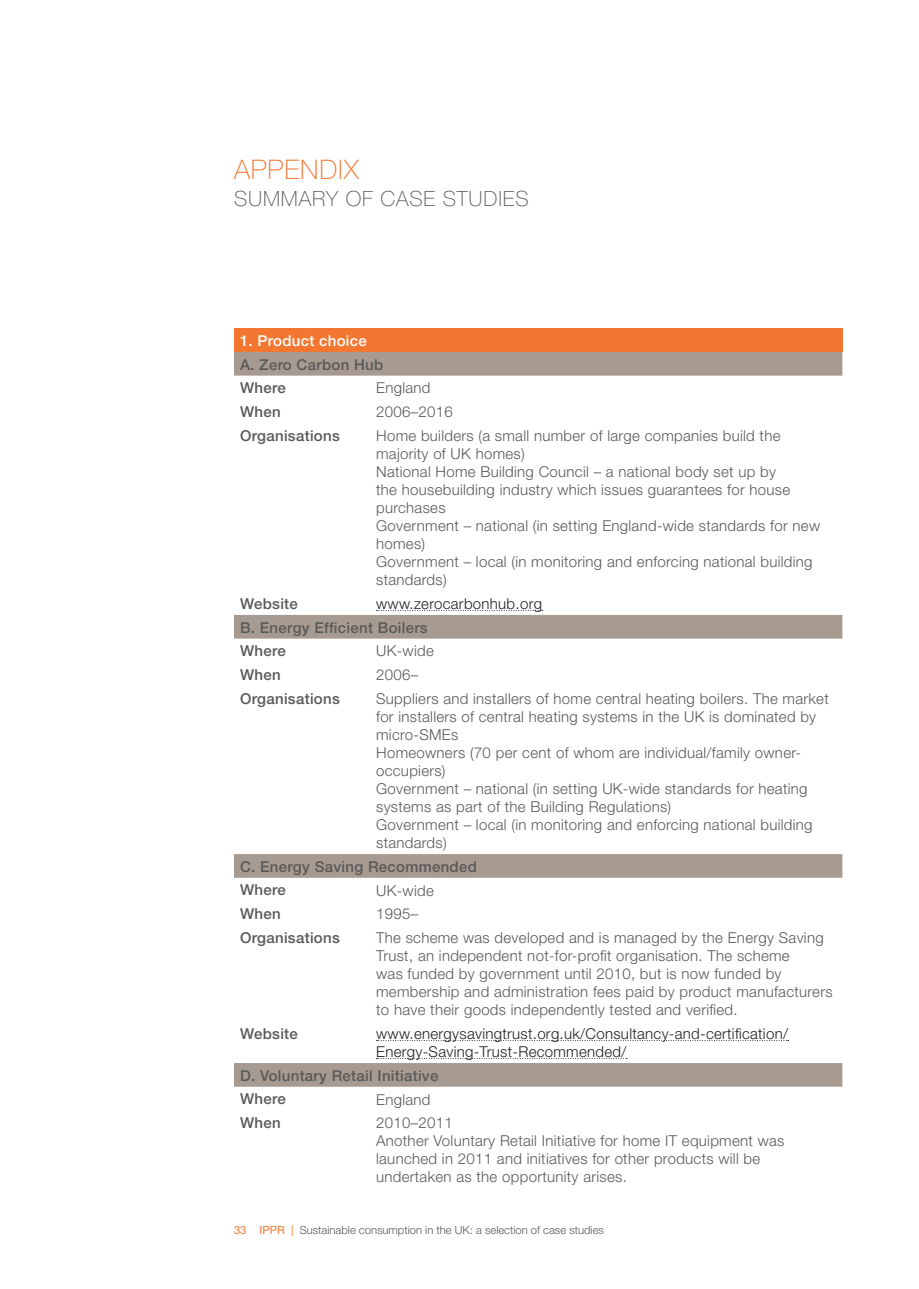
<style>
.page{position:relative;width:919px;height:1289px;background:#fff}
.page>*{position:absolute;margin:0;border:0;box-sizing:border-box;transform-origin:0 0}
.t1{font:100 27px "Helvetica Neue";letter-spacing:.03em;color:#f37730}
.t2{font:100 21px "Helvetica Neue";letter-spacing:.04em;color:#5a5958}
.b_body_para{font:300 15px/18px "Helvetica Neue";letter-spacing:.02em;color:#5a5958}
.b_body_para-2{font:500 15px "Helvetica Neue";letter-spacing:.02em;color:#5a5958}
.b_body_para-3{font:300 15px/18px "Helvetica Neue";letter-spacing:.02em;color:#231f20}
.b_body_para-4{font:500 15px "Helvetica Neue";letter-spacing:.02em;color:#fff}
.t3{font:300 11.25px "Helvetica Neue";color:#5a5958}
.s1{font-weight:400;color:#f37730}
</style>
<div class="page">
<div style="left:234px;top:328px;width:608px;height:24px;background:#f37730"></div>
<svg style="left:234px;top:352px;width:608px;height:734px"></svg>
<svg style="left:376px;top:610px;width:166px;height:1px"></svg>
<svg style="left:376px;top:1040px;width:412px;height:1px"></svg>
<svg style="left:376px;top:1058px;width:251px;height:1px"></svg>
<p class="t1" style="left:234px;top:154px;width:126px">APPENDIX</p>
<p class="t2" style="left:234px;top:186px;width:296px">SUMMARY OF CASE STUDIES</p>
<p class="b_body_para-4" style="left:240px;top:331px;width:128px">1. Product choice</p>
<p class="b_body_para-2" style="left:240px;top:355px;width:145px">A. Zero Carbon Hub</p>
<p class="b_body_para-2" style="left:240px;top:379px;width:47px">Where</p>
<p class="b_body_para" style="left:376px;top:379px;width:56px">England</p>
<p class="b_body_para-2" style="left:240px;top:403px;width:42px">When</p>
<p class="b_body_para" style="left:376px;top:402px;width:78px">2006–2016</p>
<p class="b_body_para-2" style="left:240px;top:426px;width:101px">Organisations</p>
<p class="b_body_para" style="left:376px;top:426px;width:445px">Home builders (a small number of large companies build the majority of UK homes)<br>National Home Building Council – a national body set up by<br>the housebuilding industry which issues guarantees for house purchases<br>Government – national (in setting England-wide standards for new homes)<br>Government – local (in monitoring and enforcing national building standards)</p>
<p class="b_body_para-2" style="left:240px;top:594px;width:59px">Website</p>
<p class="b_body_para-3" style="left:376px;top:594px;width:167px">www.zerocarbonhub.org</p>
<p class="b_body_para-2" style="left:240px;top:618px;width:189px">B. Energy Efficient Boilers</p>
<p class="b_body_para-2" style="left:240px;top:642px;width:47px">Where</p>
<p class="b_body_para" style="left:376px;top:641px;width:59px">UK-wide</p>
<p class="b_body_para-2" style="left:240px;top:665px;width:42px">When</p>
<p class="b_body_para" style="left:376px;top:665px;width:44px">2006–</p>
<p class="b_body_para-2" style="left:240px;top:689px;width:101px">Organisations</p>
<p class="b_body_para" style="left:376px;top:689px;width:454px">Suppliers and installers of home central heating boilers. The market for installers of central heating systems in the UK is dominated by micro-SMEs<br>Homeowners (70 per cent of whom are individual/family owner&shy;occupiers)<br>Government – national (in setting UK-wide standards for heating systems as part of the Building Regulations)<br>Government – local (in monitoring and enforcing national building standards)</p>
<p class="b_body_para-2" style="left:240px;top:857px;width:238px">C. Energy Saving Recommended</p>
<p class="b_body_para-2" style="left:240px;top:881px;width:47px">Where</p>
<p class="b_body_para" style="left:376px;top:880px;width:59px">UK-wide</p>
<p class="b_body_para-2" style="left:240px;top:905px;width:42px">When</p>
<p class="b_body_para" style="left:376px;top:904px;width:44px">1995–</p>
<p class="b_body_para-2" style="left:240px;top:928px;width:101px">Organisations</p>
<p class="b_body_para" style="left:376px;top:928px;width:458px">The scheme was developed and is managed by the Energy Saving Trust, an independent not-for-profit organisation. The scheme<br>was funded by government until 2010, but is now funded by membership and administration fees paid by product manufacturers to have their goods independently tested and verified.</p>
<p class="b_body_para-2" style="left:240px;top:1024px;width:59px">Website</p>
<p class="b_body_para-3" style="left:376px;top:1024px;width:413px">www.energysavingtrust.org.uk/Consultancy-and-certification/<br>Energy-Saving-Trust-Recommended/</p>
<p class="b_body_para-2" style="left:240px;top:1066px;width:200px">D. Voluntary Retail Initiative</p>
<p class="b_body_para-2" style="left:240px;top:1090px;width:47px">Where</p>
<p class="b_body_para" style="left:376px;top:1089px;width:56px">England</p>
<p class="b_body_para-2" style="left:240px;top:1113px;width:42px">When</p>
<p class="b_body_para" style="left:376px;top:1113px;width:410px">2010–2011<br>Another Voluntary Retail Initiative for home IT equipment was launched in 2011 and initiatives for other products will be undertaken as the opportunity arises.</p>
<p class="t3" style="left:234px;top:1223px;width:371px"><span class="s1">33 IPPR |</span> Sustainable consumption in the UK: a selection of case studies</p>
</div>
